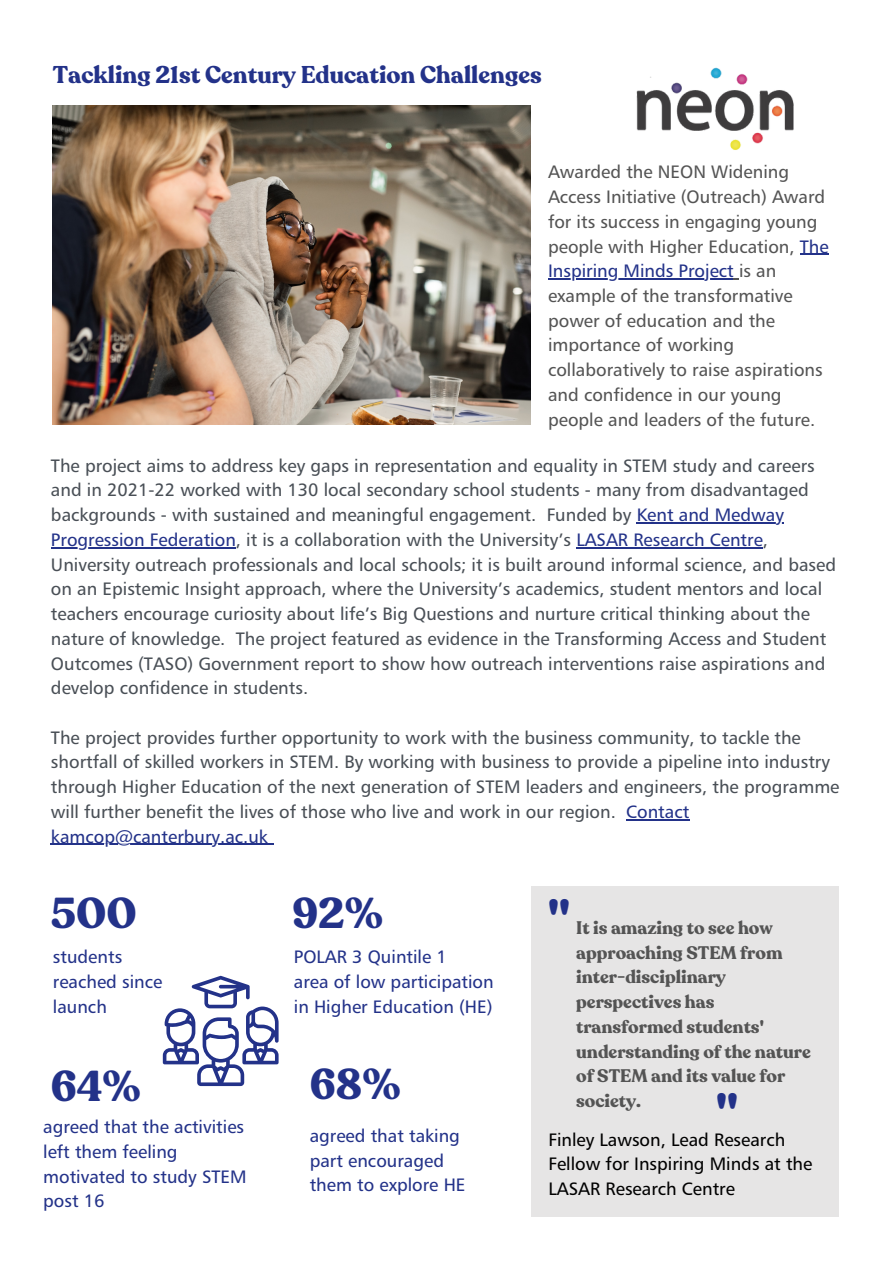
<style>
.page{position:relative;width:893px;height:1264px;background:#fff}
.page>*{position:absolute;margin:0;border:0;box-sizing:border-box;transform-origin:0 0}
.t1{font:700 47.25px "Recoleta";color:#233289}
.t2{font:700 42.75px "Recoleta";color:#233289}
.t3{font:700 24px "Recoleta";color:#233289}
.t4{font:18px/24.8px "Humanist 777 BT Roman B";color:#494f56}
.t5{font:18px/24.8px "Humanist 777 BT Roman B";color:#545454}
.t6{font:18px/24.8px "Humanist 777 BT Roman B";color:#233289}
.t7{font:700 18px/24.8px "Recoleta";color:#545454}
.t8{font:18px/24.8px "Humanist 777 BT Roman B";color:#000}
.s1{color:#233289}
</style>
<div class="page">
<svg style="left:163px;top:975px;width:115px;height:111px"></svg>
<img style="left:53px;top:106px;width:478px;height:319px">
<svg style="left:800px;top:254px;width:28px;height:1px"></svg>
<hr style="left:548px;top:278px;width:185px;height:1px;background:#233289">
<hr style="left:636px;top:522px;width:147px;height:1px;background:#233289">
<hr style="left:51px;top:547px;width:185px;height:1px;background:#233289">
<hr style="left:576px;top:547px;width:186px;height:1px;background:#233289">
<hr style="left:626px;top:819px;width:63px;height:1px;background:#233289">
<hr style="left:51px;top:843px;width:217px;height:2px;background:#233289">
<div style="left:531px;top:885px;width:307px;height:331px;background:#e6e5e5"></div>
<img style="left:636px;top:67px;width:158px;height:83px">
<h3 class="t3" style="left:53px;top:59px;width:490px">Tackling 21st Century Education Challenges</h3>
<p class="t5" style="left:548px;top:159px;width:282px">Awarded the NEON Widening<br>Access Initiative (Outreach) Award for its success in engaging young people with Higher Education, <span class="s1">The<br>Inspiring Minds Project</span> is an example of the transformative power of education and the importance of working collaboratively to raise aspirations and confidence in our young people and leaders of the future.</p>
<p class="t4" style="left:51px;top:452px;width:786px">The project aims to address key gaps in representation and equality in STEM study and careers and in 2021-22 worked with 130 local secondary school students - many from disadvantaged backgrounds - with sustained and meaningful engagement. Funded by <span class="s1">Kent and Medway Progression Federation</span>, it is a collaboration with the University’s <span class="s1">LASAR Research Centre</span>, University outreach professionals and local schools; it is built around informal science, and based on an Epistemic Insight approach, where the University’s academics, student mentors and local teachers encourage curiosity about life’s Big Questions and nurture critical thinking about the nature of knowledge. The project featured as evidence in the Transforming Access and Student Outcomes (TASO) Government report to show how outreach interventions raise aspirations and develop confidence in students.</p>
<p class="t4" style="left:51px;top:724px;width:790px">The project provides further opportunity to work with the business community, to tackle the shortfall of skilled workers in STEM. By working with business to provide a pipeline into industry through Higher Education of the next generation of STEM leaders and engineers, the programme will further benefit the lives of those who live and work in our region. <span class="s1">Contact kamcop@canterbury.ac.uk</span></p>
<h2 class="t2" style="left:51px;top:885px;width:87px">500</h2>
<p class="t6" style="left:53px;top:944px;width:111px">students reached since launch</p>
<h2 class="t2" style="left:51px;top:1058px;width:91px">64%</h2>
<p class="t6" style="left:43px;top:1114px;width:205px">agreed that the activities left them feeling motivated to study STEM post 16</p>
<h2 class="t2" style="left:292px;top:885px;width:93px">92%</h2>
<p class="t6" style="left:294px;top:944px;width:201px">POLAR 3 Quintile 1<br>area of low participation in Higher Education (HE)</p>
<h2 class="t2" style="left:309px;top:1055px;width:93px">68%</h2>
<p class="t6" style="left:309px;top:1122px;width:157px">agreed that taking part encouraged them to explore HE</p>
<h1 class="t1" style="left:548px;top:886px;width:23px">"</h1>
<p class="t7" style="left:576px;top:915px;width:236px">It is amazing to see how approaching STEM from inter-disciplinary perspectives has transformed students' understanding of the nature of STEM and its value for society.</p>
<h1 class="t1" style="left:716px;top:1079px;width:23px">"</h1>
<p class="t8" style="left:548px;top:1126px;width:265px">Finley Lawson, Lead Research<br>Fellow for Inspiring Minds at the<br>LASAR Research Centre</p>
</div>
